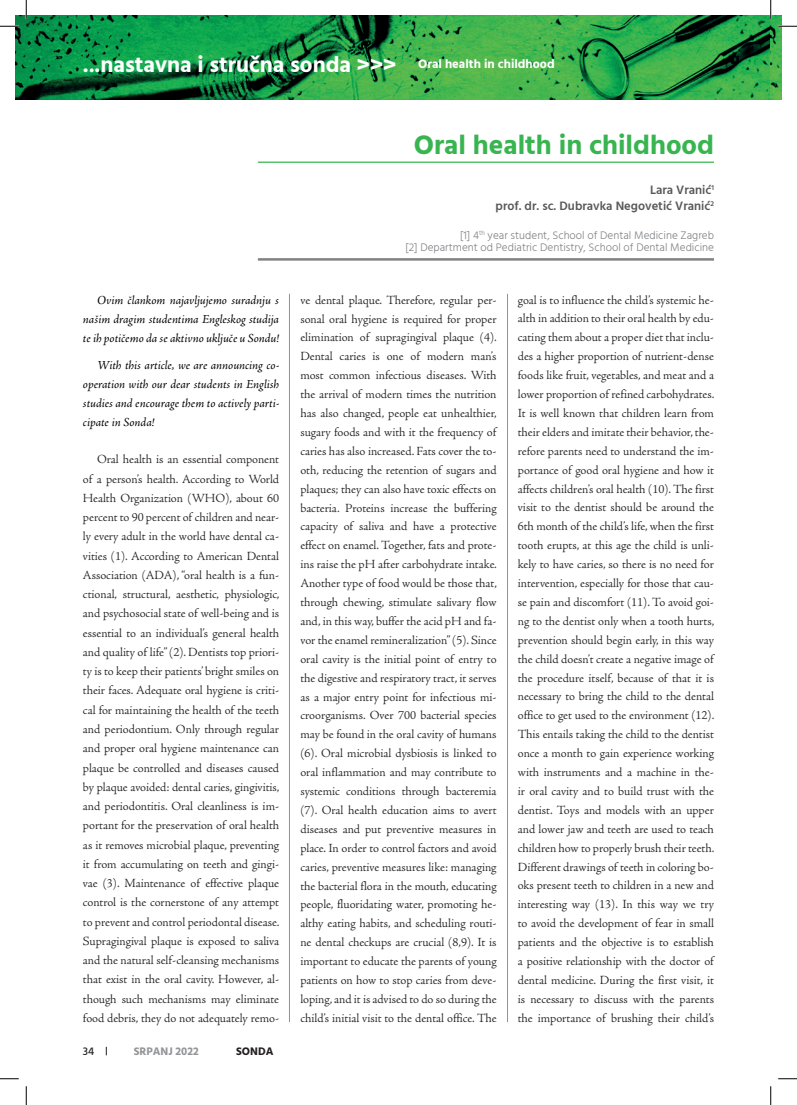
<style>
.page{position:relative;width:797px;height:1105px;background:#fff}
.page>*{position:absolute;margin:0;border:0;box-sizing:border-box;transform-origin:0 0}
.t1{font:700 27.5px "Hind";color:#38b550}
.t2{font:700 22.5px "Hind";color:#fff}
.t3{font:300 12.5px/18.9px "Adobe Jenson Pro";color:#231f20;text-align:justify}
.t4{font:italic 12.5px/19.2px "Adobe Jenson Pro";letter-spacing:-.005em;color:#000;text-align:justify}
.t5{font:600 12.5px/16.2px "Hind";color:#57585a;text-align:right}
.t6{font:700 12.5px "Hind";color:#fff}
.t7{font:300 11.25px/12.5px "Hind";color:#808285;text-align:right}
.t8{font:700 11.25px "Hind";color:#939598}
.t9{font:700 11.25px "Hind";color:#231f20}
.t10{font:500 11.25px "Hind";color:#231f20}
</style>
<div class="page">
<img style="left:16px;top:16px;width:765px;height:83px">
<hr style="left:258px;top:162px;width:456px;height:1px;background:#38b550">
<hr style="left:258px;top:258px;width:456px;height:3px;background:#808285">
<hr style="left:507px;top:294px;width:1px;height:728px;background:#231f20">
<hr style="left:289px;top:294px;width:1px;height:728px;background:#231f20">
<svg style="left:0;top:25px;width:19px;height:2px"></svg>
<svg style="left:778px;top:25px;width:19px;height:2px"></svg>
<svg style="left:0;top:1078px;width:19px;height:1px"></svg>
<svg style="left:778px;top:1078px;width:19px;height:1px"></svg>
<svg style="left:25px;top:0;width:2px;height:19px"></svg>
<svg style="left:25px;top:1086px;width:2px;height:19px"></svg>
<svg style="left:770px;top:0;width:1px;height:19px"></svg>
<svg style="left:770px;top:1086px;width:1px;height:19px"></svg>
<h2 class="t2" style="left:83px;top:51px;width:315px">...nastavna i stručna sonda &gt;&gt;&gt;</h2>
<p class="t6" style="left:418px;top:56px;width:138px">Oral health in childhood</p>
<h1 class="t1" style="left:414px;top:128px;width:302px">Oral health in childhood</h1>
<p class="t5" style="left:495px;top:182px;width:220px">Lara Vranić<sup>1<br></sup>prof. dr. sc. Dubravka Negovetić Vranić<sup>2</sup></p>
<p class="t7" style="left:405px;top:229px;width:310px">[1] 4<sup>th</sup> year student, School of Dental Medicine Zagreb<br>[2] Department od Pediatric Dentistry, School of Dental Medicine</p>
<p class="t4" style="left:83px;top:291px;width:198px;text-indent:14px">Ovim člankom najavljujemo suradnju s našim dragim studentima Engleskog studija te ih potičemo da se aktivno uključe u Sondu!</p>
<p class="t4" style="left:83px;top:356px;width:198px;text-indent:14px">With this article, we are announcing co&shy;operation with our dear students in English studies and encourage them to actively parti&shy;cipate in Sonda!</p>
<p class="t3" style="left:83px;top:450px;width:198px;line-height:19.2px;text-indent:14px">Oral health is an essential component of a person’s health. According to World Health Organization (WHO), about 60 percent to 90 percent of children and near&shy;ly every adult in the world have dental ca&shy;vities (1). According to American Dental Association (ADA), “oral health is a fun&shy;ctional, structural, aesthetic, physiologic, and psychosocial state of well-being and is essential to an individual’s general health and quality of life” (2). Dentists top priori&shy;ty is to keep their patients’ bright smiles on their faces. Adequate oral hygiene is criti&shy;cal for maintaining the health of the teeth and periodontium. Only through regular and proper oral hygiene maintenance can plaque be controlled and diseases caused by plaque avoided: dental caries, gingivitis, and periodontitis. Oral cleanliness is im&shy;portant for the preservation of oral health as it removes microbial plaque, preventing it from accumulating on teeth and gingi&shy;vae (3). Maintenance of effective plaque control is the cornerstone of any attempt to prevent and control periodontal disease.<br>Supragingival plaque is exposed to saliva and the natural self-cleansing mechanisms that exist in the oral cavity. However, al&shy;though such mechanisms may eliminate food debris, they do not adequately remo-</p>
<p class="t10" style="left:83px;top:1043px;width:13px">34</p>
<p class="t8" style="left:134px;top:1044px;width:66px">SRPANJ 2022</p>
<p class="t9" style="left:236px;top:1044px;width:39px">SONDA</p>
<p class="t3" style="left:300px;top:290px;width:198px">ve dental plaque. Therefore, regular per&shy;sonal oral hygiene is required for proper elimination of supragingival plaque (4).<br>Dental caries is one of modern man’s most common infectious diseases. With the arrival of modern times the nutrition has also changed, people eat unhealthier, sugary foods and with it the frequency of caries has also increased. Fats cover the to&shy;oth, reducing the retention of sugars and plaques; they can also have toxic effects on bacteria. Proteins increase the buffering capacity of saliva and have a protective effect on enamel. Together, fats and prote&shy;ins raise the pH after carbohydrate intake.<br>Another type of food would be those that, through chewing, stimulate salivary flow and, in this way, buffer the acid pH and fa&shy;vor the enamel remineralization” (5). Since oral cavity is the initial point of entry to the digestive and respiratory tract, it serves as a major entry point for infectious mi&shy;croorganisms. Over 700 bacterial species may be found in the oral cavity of humans (6). Oral microbial dysbiosis is linked to oral inflammation and may contribute to systemic conditions through bacteremia (7). Oral health education aims to avert diseases and put preventive measures in place. In order to control factors and avoid caries, preventive measures like: managing the bacterial flora in the mouth, educating people, fluoridating water, promoting he&shy;althy eating habits, and scheduling routi&shy;ne dental checkups are crucial (8,9). It is important to educate the parents of young patients on how to stop caries from deve&shy;loping, and it is advised to do so during the child’s initial visit to the dental office. The</p>
<p class="t3" style="left:518px;top:290px;width:198px">goal is to influence the child’s systemic he&shy;alth in addition to their oral health by edu&shy;cating them about a proper diet that inclu&shy;des a higher proportion of nutrient-dense foods like fruit, vegetables, and meat and a lower proportion of refined carbohydrates.<br>It is well known that children learn from their elders and imitate their behavior, the&shy;refore parents need to understand the im&shy;portance of good oral hygiene and how it affects children’s oral health (10). The first visit to the dentist should be around the 6th month of the child’s life, when the first tooth erupts, at this age the child is unli&shy;kely to have caries, so there is no need for intervention, especially for those that cau&shy;se pain and discomfort (11). To avoid goi&shy;ng to the dentist only when a tooth hurts, prevention should begin early, in this way the child doesn’t create a negative image of the procedure itself, because of that it is necessary to bring the child to the dental office to get used to the environment (12).<br>This entails taking the child to the dentist once a month to gain experience working with instruments and a machine in the&shy;ir oral cavity and to build trust with the dentist. Toys and models with an upper and lower jaw and teeth are used to teach children how to properly brush their teeth.<br>Different drawings of teeth in coloring bo&shy;oks present teeth to children in a new and interesting way (13). In this way we try to avoid the development of fear in small patients and the objective is to establish a positive relationship with the doctor of dental medicine. During the first visit, it is necessary to discuss with the parents the importance of brushing their child’s</p>
</div>
